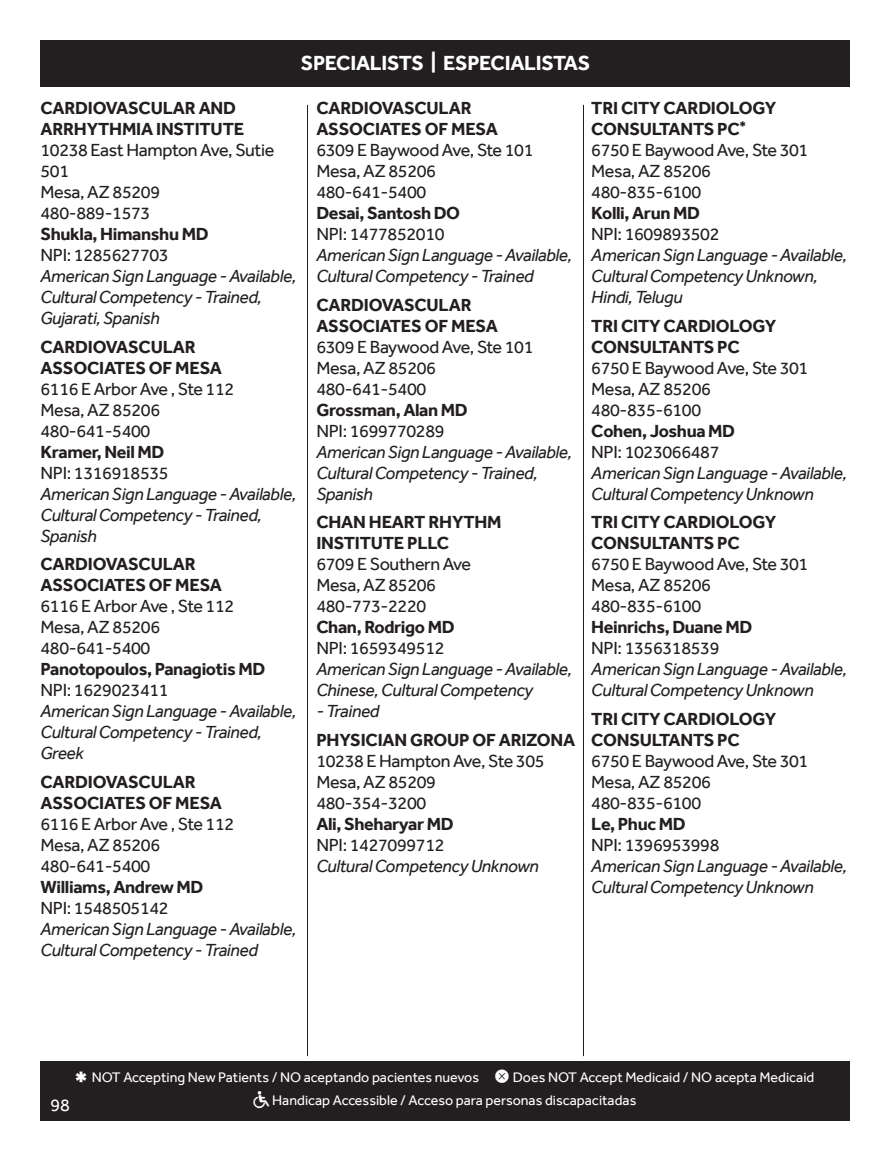
<style>
.page{position:relative;width:891px;height:1161px;background:#fff}
.page>*{position:absolute;margin:0;border:0;box-sizing:border-box;transform-origin:0 0}
.t1{font:700 21px "Effra";letter-spacing:-.01em;color:#fff}
.t2{font:18px/21px "Effra";letter-spacing:-.02em;color:#231f20}
.t3{font:italic 18px "Effra";letter-spacing:-.02em;color:#231f20}
.t4{font:700 18px/21px "Effra";letter-spacing:-.01em;color:#231f20}
.t5{font:18px "Effra";color:#fff}
.t6{font:14.25px/22.5px "Effra";color:#fff}
.s1{font-weight:700;font-size:27px}
</style>
<div class="page">
<div style="left:40px;top:40px;width:810px;height:47px;background:#231f20"></div>
<div style="left:40px;top:1061px;width:810px;height:59px;background:#231f20"></div>
<hr style="left:307px;top:105px;width:1px;height:951px;background:#231f20">
<hr style="left:583px;top:105px;width:1px;height:951px;background:#231f20">
<p class="t1" style="left:301px;top:51px;width:291px">SPECIALISTS | ESPECIALISTAS</p>
<h6 class="t4" style="left:40px;top:97px;width:205px">CARDIOVASCULAR AND<br>ARRHYTHMIA INSTITUTE</h6>
<p class="t2" style="left:40px;top:139px;width:235px">10238 East Hampton Ave, Sutie<br>501<br>Mesa, AZ 85209</p>
<p class="t2" style="left:40px;top:202px;width:111px">480-889-1573</p>
<p class="t4" style="left:40px;top:223px;width:170px">Shukla, Himanshu MD</p>
<p class="t2" style="left:40px;top:244px;width:130px">NPI: 1285627703</p>
<p class="t3" style="left:40px;top:265px;width:257px">American Sign Language - Available,</p>
<p class="t3" style="left:40px;top:286px;width:223px">Cultural Competency - Trained,</p>
<p class="t3" style="left:40px;top:307px;width:121px">Gujarati, Spanish</p>
<h6 class="t4" style="left:40px;top:336px;width:183px">CARDIOVASCULAR<br>ASSOCIATES OF MESA</h6>
<p class="t2" style="left:40px;top:378px;width:195px">6116 E Arbor Ave , Ste 112<br>Mesa, AZ 85206</p>
<p class="t2" style="left:40px;top:420px;width:111px">480-641-5400</p>
<p class="t4" style="left:40px;top:441px;width:125px">Kramer, Neil MD</p>
<p class="t2" style="left:40px;top:462px;width:130px">NPI: 1316918535</p>
<p class="t3" style="left:40px;top:483px;width:257px">American Sign Language - Available,</p>
<p class="t3" style="left:40px;top:504px;width:223px">Cultural Competency - Trained,</p>
<p class="t3" style="left:40px;top:525px;width:58px">Spanish</p>
<h6 class="t4" style="left:40px;top:553px;width:183px">CARDIOVASCULAR<br>ASSOCIATES OF MESA</h6>
<p class="t2" style="left:40px;top:595px;width:195px">6116 E Arbor Ave , Ste 112<br>Mesa, AZ 85206</p>
<p class="t2" style="left:40px;top:637px;width:111px">480-641-5400</p>
<p class="t4" style="left:40px;top:658px;width:226px">Panotopoulos, Panagiotis MD</p>
<p class="t2" style="left:40px;top:679px;width:130px">NPI: 1629023411</p>
<p class="t3" style="left:40px;top:700px;width:257px">American Sign Language - Available,</p>
<p class="t3" style="left:40px;top:721px;width:223px">Cultural Competency - Trained,</p>
<p class="t3" style="left:40px;top:742px;width:45px">Greek</p>
<h6 class="t4" style="left:40px;top:771px;width:183px">CARDIOVASCULAR<br>ASSOCIATES OF MESA</h6>
<p class="t2" style="left:40px;top:813px;width:195px">6116 E Arbor Ave , Ste 112<br>Mesa, AZ 85206</p>
<p class="t2" style="left:40px;top:855px;width:111px">480-641-5400</p>
<p class="t4" style="left:40px;top:876px;width:164px">Williams, Andrew MD</p>
<p class="t2" style="left:40px;top:897px;width:130px">NPI: 1548505142</p>
<p class="t3" style="left:40px;top:918px;width:257px">American Sign Language - Available,</p>
<p class="t3" style="left:40px;top:939px;width:219px">Cultural Competency - Trained</p>
<h6 class="t4" style="left:316px;top:97px;width:183px">CARDIOVASCULAR<br>ASSOCIATES OF MESA</h6>
<p class="t2" style="left:316px;top:139px;width:219px">6309 E Baywood Ave, Ste 101<br>Mesa, AZ 85206</p>
<p class="t2" style="left:316px;top:181px;width:111px">480-641-5400</p>
<p class="t4" style="left:316px;top:202px;width:145px">Desai, Santosh DO</p>
<p class="t2" style="left:316px;top:223px;width:130px">NPI: 1477852010</p>
<p class="t3" style="left:316px;top:244px;width:257px">American Sign Language - Available,</p>
<p class="t3" style="left:316px;top:265px;width:219px">Cultural Competency - Trained</p>
<h6 class="t4" style="left:316px;top:294px;width:183px">CARDIOVASCULAR<br>ASSOCIATES OF MESA</h6>
<p class="t2" style="left:316px;top:336px;width:219px">6309 E Baywood Ave, Ste 101<br>Mesa, AZ 85206</p>
<p class="t2" style="left:316px;top:378px;width:111px">480-641-5400</p>
<p class="t4" style="left:316px;top:399px;width:153px">Grossman, Alan MD</p>
<p class="t2" style="left:316px;top:420px;width:130px">NPI: 1699770289</p>
<p class="t3" style="left:316px;top:441px;width:257px">American Sign Language - Available,</p>
<p class="t3" style="left:316px;top:462px;width:223px">Cultural Competency - Trained,</p>
<p class="t3" style="left:316px;top:483px;width:58px">Spanish</p>
<h6 class="t4" style="left:316px;top:511px;width:187px">CHAN HEART RHYTHM<br>INSTITUTE PLLC</h6>
<p class="t2" style="left:316px;top:553px;width:156px">6709 E Southern Ave<br>Mesa, AZ 85206</p>
<p class="t2" style="left:316px;top:595px;width:111px">480-773-2220</p>
<p class="t4" style="left:316px;top:616px;width:140px">Chan, Rodrigo MD</p>
<p class="t2" style="left:316px;top:637px;width:130px">NPI: 1659349512</p>
<p class="t3" style="left:316px;top:658px;width:257px">American Sign Language - Available,</p>
<p class="t3" style="left:316px;top:679px;width:218px">Chinese, Cultural Competency</p>
<p class="t3" style="left:316px;top:700px;width:65px">- Trained</p>
<h6 class="t4" style="left:316px;top:729px;width:260px">PHYSICIAN GROUP OF ARIZONA</h6>
<p class="t2" style="left:316px;top:750px;width:230px">10238 E Hampton Ave, Ste 305<br>Mesa, AZ 85209</p>
<p class="t2" style="left:316px;top:792px;width:111px">480-354-3200</p>
<p class="t4" style="left:316px;top:813px;width:139px">Ali, Sheharyar MD</p>
<p class="t2" style="left:316px;top:834px;width:130px">NPI: 1427099712</p>
<p class="t3" style="left:316px;top:855px;width:224px">Cultural Competency Unknown</p>
<h6 class="t4" style="left:591px;top:97px;width:186px">TRI CITY CARDIOLOGY<br>CONSULTANTS PC<sup>*</sup></h6>
<p class="t2" style="left:591px;top:139px;width:219px">6750 E Baywood Ave, Ste 301<br>Mesa, AZ 85206</p>
<p class="t2" style="left:591px;top:181px;width:111px">480-835-6100</p>
<p class="t4" style="left:591px;top:202px;width:110px">Kolli, Arun MD</p>
<p class="t2" style="left:591px;top:223px;width:130px">NPI: 1609893502</p>
<p class="t3" style="left:591px;top:244px;width:257px">American Sign Language - Available,</p>
<p class="t3" style="left:591px;top:265px;width:228px">Cultural Competency Unknown,</p>
<p class="t3" style="left:591px;top:286px;width:93px">Hindi, Telugu</p>
<h6 class="t4" style="left:591px;top:315px;width:186px">TRI CITY CARDIOLOGY<br>CONSULTANTS PC</h6>
<p class="t2" style="left:591px;top:357px;width:219px">6750 E Baywood Ave, Ste 301<br>Mesa, AZ 85206</p>
<p class="t2" style="left:591px;top:399px;width:111px">480-835-6100</p>
<p class="t4" style="left:591px;top:420px;width:145px">Cohen, Joshua MD</p>
<p class="t2" style="left:591px;top:441px;width:130px">NPI: 1023066487</p>
<p class="t3" style="left:591px;top:462px;width:257px">American Sign Language - Available,</p>
<p class="t3" style="left:591px;top:483px;width:224px">Cultural Competency Unknown</p>
<h6 class="t4" style="left:591px;top:511px;width:186px">TRI CITY CARDIOLOGY<br>CONSULTANTS PC</h6>
<p class="t2" style="left:591px;top:553px;width:219px">6750 E Baywood Ave, Ste 301<br>Mesa, AZ 85206</p>
<p class="t2" style="left:591px;top:595px;width:111px">480-835-6100</p>
<p class="t4" style="left:591px;top:616px;width:162px">Heinrichs, Duane MD</p>
<p class="t2" style="left:591px;top:637px;width:130px">NPI: 1356318539</p>
<p class="t3" style="left:591px;top:658px;width:257px">American Sign Language - Available,</p>
<p class="t3" style="left:591px;top:679px;width:224px">Cultural Competency Unknown</p>
<h6 class="t4" style="left:591px;top:708px;width:186px">TRI CITY CARDIOLOGY<br>CONSULTANTS PC</h6>
<p class="t2" style="left:591px;top:750px;width:219px">6750 E Baywood Ave, Ste 301<br>Mesa, AZ 85206</p>
<p class="t2" style="left:591px;top:792px;width:111px">480-835-6100</p>
<p class="t4" style="left:591px;top:813px;width:96px">Le, Phuc MD</p>
<p class="t2" style="left:591px;top:834px;width:130px">NPI: 1396953998</p>
<p class="t3" style="left:591px;top:855px;width:257px">American Sign Language - Available,</p>
<p class="t3" style="left:591px;top:876px;width:224px">Cultural Competency Unknown</p>
<p class="t6" style="left:75px;top:1066px;width:406px"><span class="s1">*</span> NOT Accepting New Patients / NO aceptando pacientes nuevos</p>
<p class="t6" style="left:272px;top:1066px;width:544px;text-indent:241px">Does NOT Accept Medicaid / NO acepta Medicaid<br>Handicap Accessible / Acceso para personas discapacitadas</p>
<p class="t5" style="left:50px;top:1094px;width:21px">98</p>
</div>
